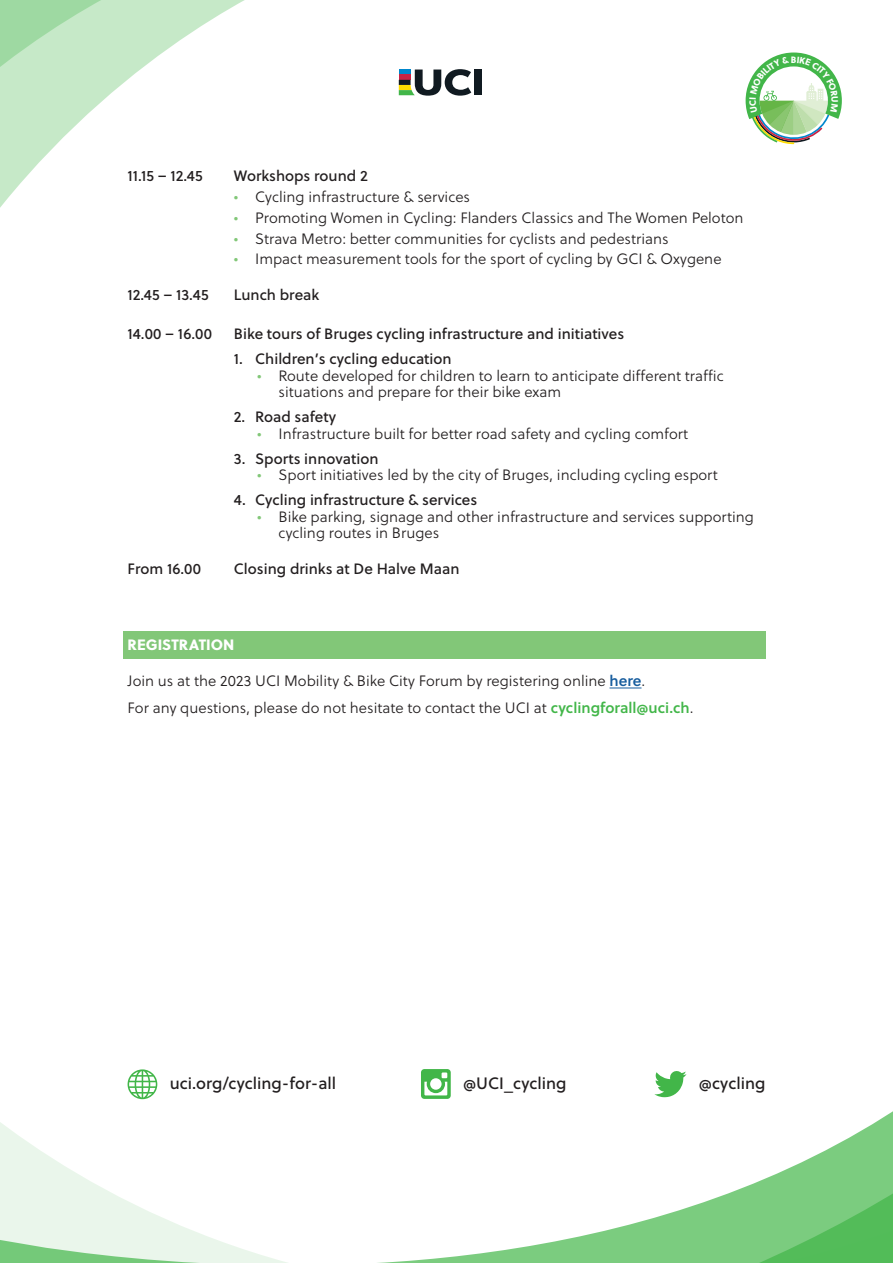
<style>
.page{position:relative;width:893px;height:1263px;background:#fff}
.page>*{position:absolute;margin:0;border:0;box-sizing:border-box;transform-origin:0 0}
.t1{font:16.5px "Soleil Bk";color:#231f20}
.t2{font:300 15px/16.5px "Soleil";color:#231f20}
.t3{font:15px "Soleil Bk";color:#231f20}
.t4{font:800 15px "Soleil";color:#fff}
.t5{font:9.15px "Soleil Xb";color:#fff}
.s1{color:#82c778}
.s2{font-family:"Soleil Sb";font-weight:400;color:#175d9e}
.s3{font-family:"Soleil Sb";font-weight:400;color:#42b649}
</style>
<div class="page">
<svg style="left:168px;top:0;width:143px;height:659px"></svg>
<svg style="left:0;top:0;width:168px;height:659px"></svg>
<svg style="left:0;top:1074px;width:893px;height:189px"></svg>
<div style="left:123px;top:631px;width:642px;height:27px;background:#82c778"></div>
<hr style="left:609px;top:688px;width:32px;height:1px;background:#175d9e">
<svg style="left:128px;top:1069px;width:29px;height:30px"></svg>
<svg style="left:421px;top:1069px;width:30px;height:30px"></svg>
<svg style="left:654px;top:1071px;width:32px;height:26px"></svg>
<svg style="left:399px;top:69px;width:72px;height:27px"></svg>
<div style="left:474px;top:70px;width:8px;height:25px;background:#101a21"></div>
<svg style="left:745px;top:53px;width:97px;height:92px"></svg>
<p class="t5" style="left:791px;top:53px;width:7px">B</p>
<p class="t3" style="left:128px;top:165px;width:77px">11.15 – 12.45</p>
<p class="t3" style="left:234px;top:165px;width:135px">Workshops round 2</p>
<p class="t2" style="left:234px;top:188px;width:238px"><span class="s1">•</span> Cycling infrastructure &amp; services</p>
<p class="t2" style="left:234px;top:209px;width:511px"><span class="s1">•</span> Promoting Women in Cycling: Flanders Classics and The Women Peloton</p>
<p class="t2" style="left:234px;top:230px;width:436px"><span class="s1">•</span> Strava Metro: better communities for cyclists and pedestrians</p>
<p class="t2" style="left:234px;top:251px;width:489px"><span class="s1">•</span> Impact measurement tools for the sport of cycling by GCI &amp; Oxygene</p>
<p class="t3" style="left:128px;top:284px;width:83px">12.45 – 13.45</p>
<p class="t3" style="left:234px;top:284px;width:87px">Lunch break</p>
<p class="t3" style="left:128px;top:323px;width:86px">14.00 – 16.00</p>
<p class="t3" style="left:234px;top:323px;width:392px">Bike tours of Bruges cycling infrastructure and initiatives</p>
<p class="t3" style="left:234px;top:348px;width:219px">1. Children’s cycling education</p>
<p class="t2" style="left:279px;top:367px;width:447px;text-indent:-21px"><span class="s1">•</span> Route developed for children to learn to anticipate different traffic situations and prepare for their bike exam</p>
<p class="t3" style="left:234px;top:406px;width:104px">2. Road safety</p>
<p class="t2" style="left:257px;top:425px;width:433px"><span class="s1">•</span> Infrastructure built for better road safety and cycling comfort</p>
<p class="t3" style="left:234px;top:447px;width:146px">3. Sports innovation</p>
<p class="t2" style="left:257px;top:467px;width:462px"><span class="s1">•</span> Sport initiatives led by the city of Bruges, including cycling esport</p>
<p class="t3" style="left:234px;top:489px;width:245px">4. Cycling infrastructure &amp; services</p>
<p class="t2" style="left:279px;top:508px;width:477px;text-indent:-21px"><span class="s1">•</span> Bike parking, signage and other infrastructure and services supporting cycling routes in Bruges</p>
<p class="t3" style="left:128px;top:558px;width:75px">From 16.00</p>
<p class="t3" style="left:234px;top:558px;width:227px">Closing drinks at De Halve Maan</p>
<p class="t4" style="left:128px;top:633px;width:108px">REGISTRATION</p>
<p class="t2" style="left:128px;top:673px;width:519px">Join us at the 2023 UCI Mobility &amp; Bike City Forum by registering online <span class="s2">here</span>.</p>
<p class="t2" style="left:128px;top:699px;width:567px">For any questions, please do not hesitate to contact the UCI at <span class="s3">cyclingforall@uci.ch</span>.</p>
<p class="t1" style="left:170px;top:1070px;width:168px">uci.org/cycling-for-all</p>
<p class="t1" style="left:463px;top:1070px;width:105px">@UCI_cycling</p>
<p class="t1" style="left:699px;top:1070px;width:68px">@cycling</p>
</div>
